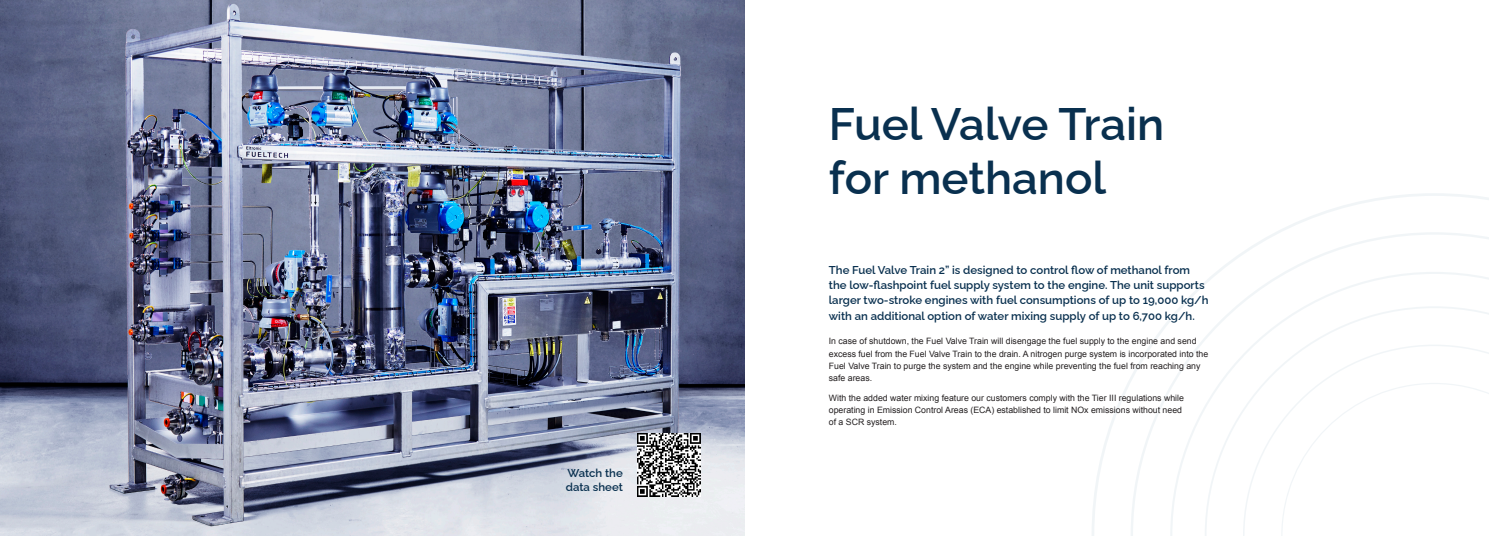
<style>
.page{position:relative;width:1489px;height:536px;background:#fff}
.page>*{position:absolute;margin:0;border:0;box-sizing:border-box;transform-origin:0 0}
.Overskrift{font:600 45.5px/54.2px "Raleway";color:#09304f}
.Mellem_NY_2{font:600 11.38px/15.3px "Raleway";color:#09304f}
.Mellem_NY{font:600 11.38px/14.9px "Raleway";color:#09304f}
.Brødtekst{font:8.75px/12.2px "Arial";color:#231f20}
</style>
<div class="page">
<img style="left:0;top:0;width:744px;height:536px">
<svg style="left:1092px;top:193px;width:396px;height:343px"></svg>
<img style="left:637px;top:434px;width:63px;height:62px">
<p class="Mellem_NY" style="left:566px;top:464px;width:59px">Watch the data sheet</p>
<p class="Overskrift" style="left:828px;top:91px;width:337px">Fuel Valve Train for methanol</p>
<p class="Mellem_NY_2" style="left:828px;top:261px;width:381px">The Fuel Valve Train 2” is designed to control flow of methanol from the low-flashpoint fuel supply system to the engine. The unit supports larger two-stroke engines with fuel consumptions of up to 19,000 kg/h with an additional option of water mixing supply of up to 6,700 kg/h.</p>
<p class="Brødtekst" style="left:828px;top:335px;width:381px">In case of shutdown, the Fuel Valve Train will disengage the fuel supply to the engine and send excess fuel from the Fuel Valve Train to the drain. A nitrogen purge system is incorporated into the Fuel Valve Train to purge the system and the engine while preventing the fuel from reaching any safe areas.</p>
<p class="Brødtekst" style="left:828px;top:392px;width:357px">With the added water mixing feature our customers comply with the Tier III regulations while operating in Emission Control Areas (ECA) established to limit NOx emissions without need of a SCR system.</p>
</div>
